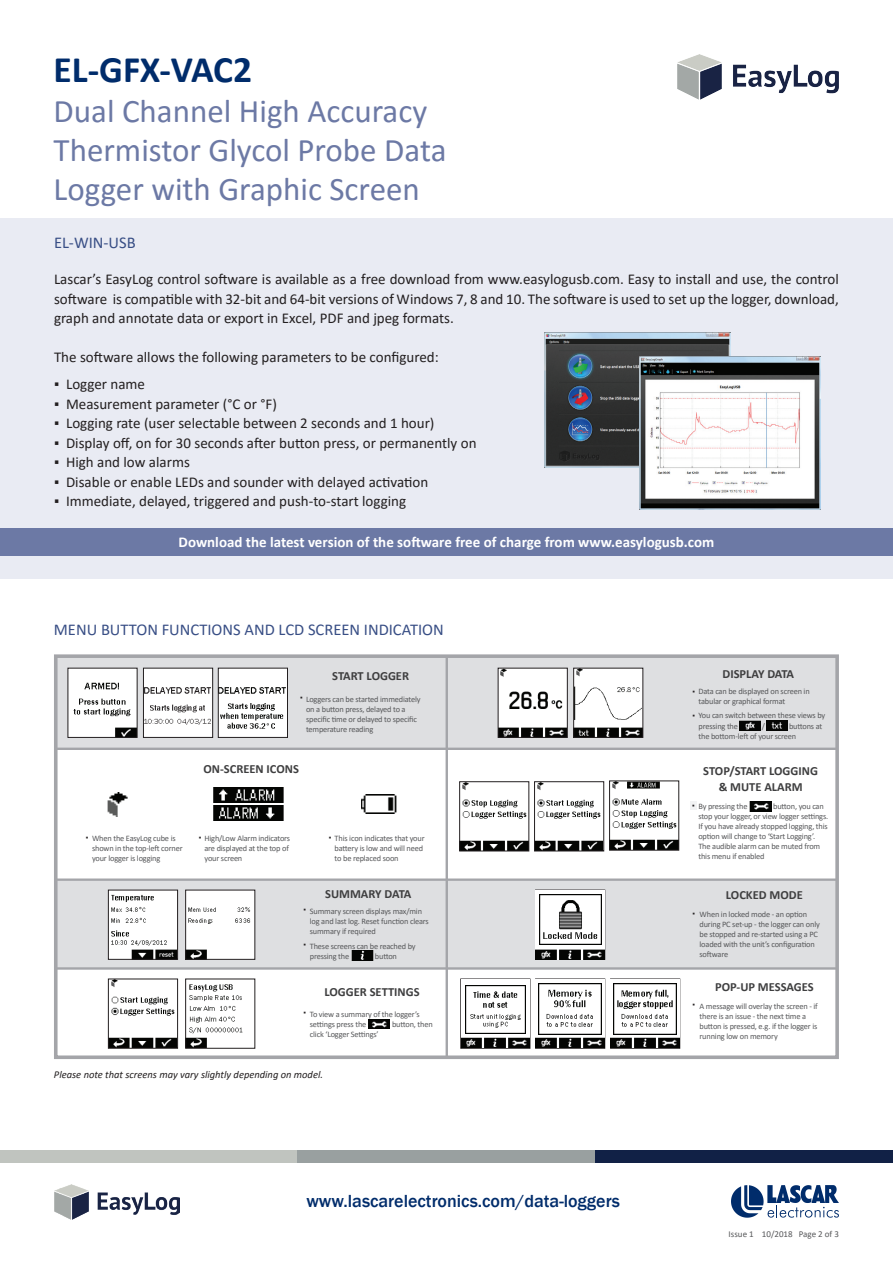
<style>
.page{position:relative;width:893px;height:1263px;background:#fff}
.page>*{position:absolute;margin:0;border:0;box-sizing:border-box;transform-origin:0 0}
.t1{font:700 37.5px "Calibri";letter-spacing:-.005em;color:#002c6b}
.t2{font:33px/39.3px "Calibri";color:#6c79a5}
.t3{font:500 18px "Franklin Gothic";color:#002c6b}
.t4{font:16.5px "Calibri";color:#384e85}
.t5{font:15px/19.5px "Calibri";color:#231f20;text-align:justify}
.t6{font:700 15px "Calibri";color:#fff}
.t7{font:700 12.45px/15.6px "Calibri";color:#3e3e3f;text-align:center}
.t8{font:italic 10.5px "Calibri";color:#231f20}
.t9{font:9px "Calibri";color:#57585a}
.t10{font:8.4px/10.1px "Calibri";letter-spacing:-.02em;color:#57585a}
.t11{font:7.5px "Calibri";color:#231f20}
</style>
<div class="page">
<div style="left:595px;top:1150px;width:298px;height:13px;background:#112146"></div>
<div style="left:0;top:1150px;width:298px;height:13px;background:#c0c4bf"></div>
<div style="left:298px;top:1150px;width:297px;height:13px;background:#99a0a0"></div>
<img style="left:54px;top:1184px;width:125px;height:36px">
<svg style="left:731px;top:1185px;width:108px;height:33px"></svg>
<div style="left:0;top:218px;width:893px;height:360px;background:#e9ebf3"></div>
<div style="left:0;top:528px;width:893px;height:28px;background:#6c79a5"></div>
<div style="left:56px;top:655px;width:781px;height:95px;background:#dedfe1"></div>
<div style="left:55px;top:881px;width:782px;height:87px;background:#dedfe1"></div>
<div style="left:54px;top:654px;width:785px;height:405px;border:4px solid #a4a5a9"></div>
<hr style="left:446px;top:655px;width:2px;height:403px;background:#a4a5a9">
<hr style="left:57px;top:748px;width:780px;height:2px;background:#a4a5a9">
<hr style="left:55px;top:878px;width:781px;height:3px;background:#a4a5a9">
<hr style="left:55px;top:967px;width:781px;height:3px;background:#a4a5a9">
<svg style="left:67px;top:667px;width:221px;height:71px;background:#dadada"></svg>
<div style="left:690px;top:802px;width:7px;height:8px;background:#f2f3f4"></div>
<svg style="left:459px;top:780px;width:220px;height:71px"></svg>
<svg style="left:535px;top:889px;width:70px;height:71px"></svg>
<img style="left:536px;top:890px;width:68px;height:69px">
<img style="left:539px;top:895px;width:62px;height:50px">
<svg style="left:108px;top:889px;width:70px;height:71px;background:#d2d2d2"></svg>
<svg style="left:108px;top:978px;width:70px;height:71px"></svg>
<svg style="left:185px;top:889px;width:70px;height:71px;background:#e5e5e5"></svg>
<svg style="left:185px;top:978px;width:70px;height:71px"></svg>
<img style="left:750px;top:801px;width:21px;height:10px">
<img style="left:368px;top:1019px;width:22px;height:10px">
<img style="left:352px;top:950px;width:21px;height:10px">
<svg style="left:497px;top:667px;width:146px;height:71px;background:#ccc"></svg>
<img style="left:766px;top:721px;width:22px;height:10px">
<img style="left:739px;top:721px;width:22px;height:10px">
<img style="left:108px;top:792px;width:20px;height:24px">
<img style="left:213px;top:788px;width:70px;height:15px">
<img style="left:213px;top:806px;width:70px;height:15px">
<img style="left:361px;top:795px;width:35px;height:19px">
<svg style="left:460px;top:978px;width:220px;height:71px"></svg>
<img style="left:461px;top:979px;width:68px;height:69px">
<img style="left:465px;top:985px;width:60px;height:49px">
<img style="left:544px;top:332px;width:187px;height:135px">
<img style="left:639px;top:356px;width:181px;height:154px">
<img style="left:678px;top:54px;width:161px;height:46px">
<h1 class="t1" style="left:54px;top:43px;width:200px">EL-GFX-VAC2</h1>
<h2 class="t2" style="left:54px;top:90px;width:394px">Dual Channel High Accuracy<br>Thermistor Glycol Probe Data<br>Logger with Graphic Screen</h2>
<h3 class="t4" style="left:54px;top:231px;width:83px">EL-WIN-USB</h3>
<p class="t5" style="left:54px;top:269px;width:786px">Lascar’s EasyLog control software is available as a free download from www.easylogusb.com. Easy to install and use, the control software is compatible with 32-bit and 64-bit versions of Windows 7, 8 and 10. The software is used to set up the logger, download, graph and annotate data or export in Excel, PDF and jpeg formats.</p>
<h3 class="t5" style="left:54px;top:347px;width:386px">The software allows the following parameters to be configured:</h3>
<h3 class="t5" style="left:54px;top:374px;width:93px">▪ Logger name</h3>
<h3 class="t5" style="left:54px;top:394px;width:224px">▪ Measurement parameter (°C or °F)</h3>
<h3 class="t5" style="left:54px;top:413px;width:382px">▪ Logging rate (user selectable between 2 seconds and 1 hour)</h3>
<h3 class="t5" style="left:54px;top:433px;width:424px">▪ Display off, on for 30 seconds after button press, or permanently on</h3>
<h3 class="t5" style="left:54px;top:452px;width:137px">▪ High and low alarms</h3>
<h3 class="t5" style="left:54px;top:472px;width:376px">▪ Disable or enable LEDs and sounder with delayed activation</h3>
<h3 class="t5" style="left:54px;top:491px;width:354px">▪ Immediate, delayed, triggered and push-to-start logging</h3>
<h3 class="t6" style="left:179px;top:531px;width:537px">Download the latest version of the software free of charge from www.easylogusb.com</h3>
<h3 class="t4" style="left:54px;top:618px;width:391px">MENU BUTTON FUNCTIONS AND LCD SCREEN INDICATION</h3>
<h3 class="t7" style="left:332px;top:668px;width:78px">START LOGGER</h3>
<p class="t10" style="left:306px;top:693px;width:116px">Loggers can be started immediately on a button press, delayed to a specific time or delayed to specific temperature reading</p>
<p class="t11" style="left:300px;top:692px;width:4px">▪</p>
<h3 class="t7" style="left:203px;top:760px;width:97px">ON-SCREEN ICONS</h3>
<p class="t11" style="left:86px;top:832px;width:4px">▪</p>
<p class="t10" style="left:204px;top:833px;width:87px">High/Low Alarm indicators are displayed at the top of your screen</p>
<p class="t10" style="left:92px;top:833px;width:92px">When the EasyLog cube is shown in the top-left corner your logger is logging</p>
<p class="t11" style="left:199px;top:832px;width:4px">▪</p>
<p class="t10" style="left:335px;top:833px;width:91px">This icon indicates that your battery is low and will need to be replaced soon</p>
<p class="t11" style="left:329px;top:832px;width:4px">▪</p>
<h3 class="t7" style="left:325px;top:885px;width:88px">SUMMARY DATA</h3>
<p class="t10" style="left:310px;top:906px;width:120px">Summary screen displays max/min log and last log. Reset function clears summary if required</p>
<p class="t10" style="left:310px;top:940px;width:107px">These screens can be reached by pressing the</p>
<p class="t11" style="left:304px;top:905px;width:4px">▪</p>
<p class="t11" style="left:304px;top:939px;width:4px">▪</p>
<p class="t10" style="left:375px;top:950px;width:24px">button</p>
<h3 class="t7" style="left:324px;top:983px;width:97px">LOGGER SETTINGS</h3>
<p class="t10" style="left:310px;top:1008px;width:111px">To view a summary of the logger’s settings press the</p>
<p class="t11" style="left:304px;top:1007px;width:4px">▪</p>
<p class="t10" style="left:392px;top:1018px;width:42px">button, then</p>
<p class="t10" style="left:310px;top:1028px;width:70px">click ‘Logger Settings’</p>
<p class="t8" style="left:54px;top:1067px;width:271px">Please note that screens may vary slightly depending on model.</p>
<h3 class="t3" style="left:306px;top:1189px;width:315px">www.lascarelectronics.com/data-loggers</h3>
<h3 class="t7" style="left:722px;top:666px;width:73px">DISPLAY DATA</h3>
<p class="t10" style="left:698px;top:686px;width:113px">Data can be displayed on screen in tabular or graphical format</p>
<p class="t10" style="left:698px;top:710px;width:128px">You can switch between these views by pressing the</p>
<p class="t11" style="left:693px;top:686px;width:4px">▪</p>
<p class="t11" style="left:693px;top:711px;width:4px">▪</p>
<p class="t10" style="left:762px;top:720px;width:5px">/</p>
<p class="t10" style="left:698px;top:720px;width:125px;text-indent:90px">buttons at the bottom-left of your screen</p>
<h3 class="t7" style="left:703px;top:763px;width:116px">STOP/START LOGGING &amp; MUTE ALARM</h3>
<p class="t10" style="left:698px;top:801px;width:51px">By pressing the</p>
<p class="t10" style="left:698px;top:801px;width:131px;text-indent:75px">button, you can stop your logger, or view logger settings.<br>If you have already stopped logging, this option will change to ‘Start Logging’.<br>The audible alarm can be muted from this menu if enabled</p>
<p class="t11" style="left:692px;top:800px;width:4px">▪</p>
<h3 class="t7" style="left:726px;top:887px;width:78px">LOCKED MODE</h3>
<p class="t10" style="left:699px;top:909px;width:122px">When in locked mode - an option during PC set-up - the logger can only be stopped and re-started using a PC loaded with the unit’s configuration software</p>
<p class="t11" style="left:693px;top:908px;width:4px">▪</p>
<h3 class="t7" style="left:715px;top:978px;width:100px">POP-UP MESSAGES</h3>
<p class="t10" style="left:699px;top:1001px;width:120px">A message will overlay the screen - if there is an issue - the next time a button is pressed, e.g. if the logger is running low on memory</p>
<p class="t11" style="left:693px;top:1000px;width:4px">▪</p>
<p class="t9" style="left:729px;top:1227px;width:112px">Issue 1 10/2018 Page 2 of 3</p>
</div>
